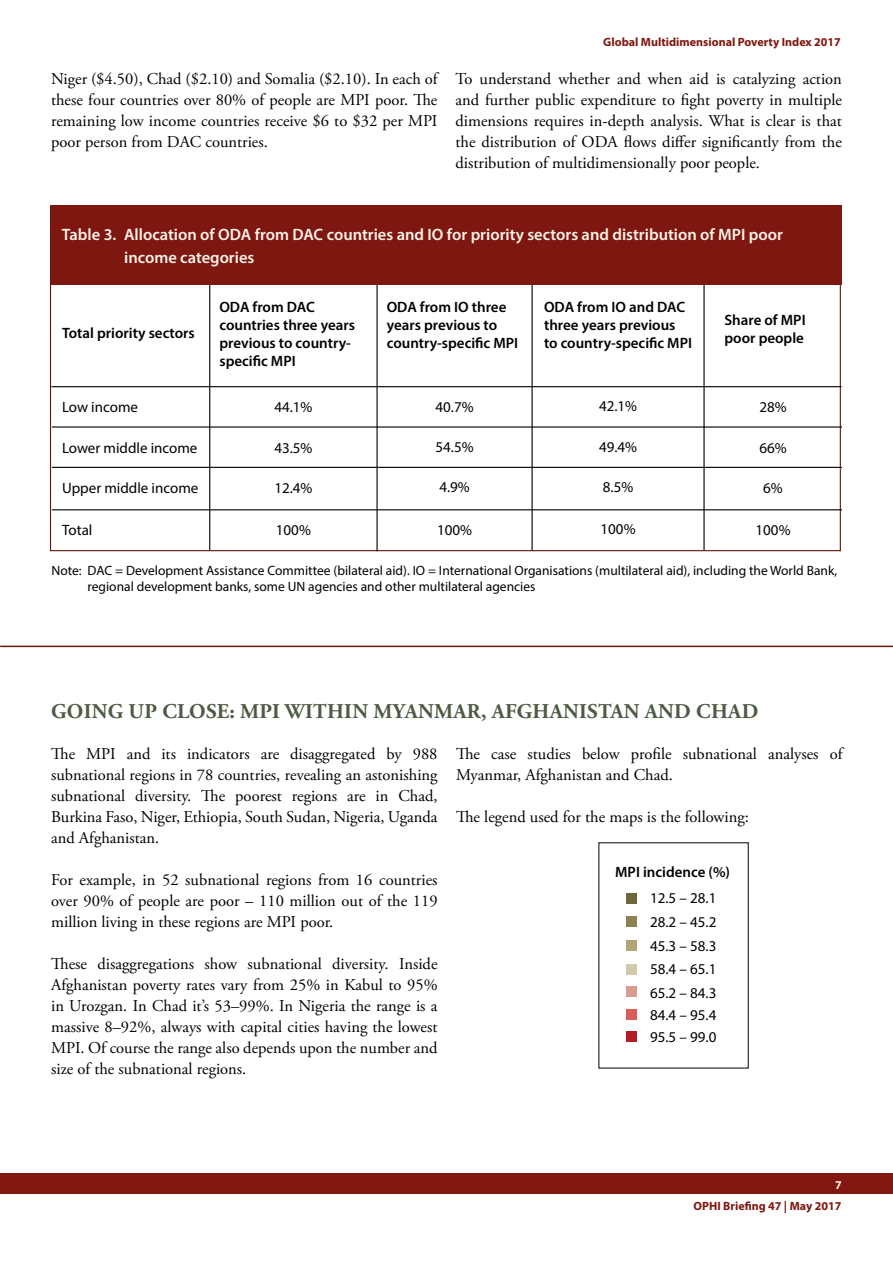
<style>
.page{position:relative;width:893px;height:1263px;background:#fff}
.page>*{position:absolute;margin:0;border:0;box-sizing:border-box;transform-origin:0 0}
.t1{font:700 21px "Adobe Garamond Pro";letter-spacing:.015em;color:#4c5c43}
.t2{font:16.5px/21px "Adobe Garamond Pro";color:#000;text-align:justify}
.t3{font:600 16.5px/22.5px "Myriad Pro";color:#fff3e8}
.t4{font:600 15px/18px "Myriad Pro";color:#000}
.t5{font:15px/23.5px "Myriad Pro";color:#000;text-align:justify}
.t6{font:13.5px/16.2px "Myriad Pro";color:#000}
.t7{font:700 12px "Myriad Pro";color:#801710}
.t8{font:700 12px "Myriad Pro";color:#fff3e8}
</style>
<div class="page">
<div style="left:0;top:1173px;width:893px;height:21px;background:#801710"></div>
<hr style="left:209px;top:285px;width:1px;height:265px;background:#000">
<hr style="left:376px;top:285px;width:2px;height:266px;background:#000">
<hr style="left:531px;top:285px;width:2px;height:265px;background:#000">
<hr style="left:703px;top:285px;width:2px;height:265px;background:#000">
<hr style="left:51px;top:386px;width:790px;height:1px;background:#000">
<hr style="left:52px;top:426px;width:790px;height:2px;background:#000">
<hr style="left:52px;top:467px;width:790px;height:1px;background:#000">
<hr style="left:52px;top:509px;width:790px;height:1px;background:#000">
<div style="left:51px;top:205px;width:790px;height:80px;background:#7d1710"></div>
<hr style="left:0;top:646px;width:893px;height:1px;background:#65160d">
<div style="left:626px;top:893px;width:10px;height:11px;background:#6e663d"></div>
<div style="left:626px;top:917px;width:10px;height:10px;background:#8c8252"></div>
<div style="left:626px;top:940px;width:10px;height:11px;background:#b0a675"></div>
<div style="left:626px;top:964px;width:10px;height:10px;background:#d1c9ab"></div>
<div style="left:626px;top:986px;width:10px;height:11px;background:#d99c91"></div>
<div style="left:626px;top:1009px;width:10px;height:11px;background:#d95e59"></div>
<div style="left:626px;top:1031px;width:10px;height:11px;background:#b31c24"></div>
<p class="t7" style="left:603px;top:34px;width:239px">Global Multidimensional Poverty Index 2017</p>
<p class="t2" style="left:51px;top:69px;width:388px">Niger ($4.50), Chad ($2.10) and Somalia ($2.10). In each of these four countries over 80% of people are MPI poor. The remaining low income countries receive $6 to $32 per MPI poor person from DAC countries.</p>
<p class="t2" style="left:455px;top:69px;width:388px">To understand whether and when aid is catalyzing action and further public expenditure to fight poverty in multiple dimensions requires in-depth analysis. What is clear is that the distribution of ODA flows differ significantly from the distribution of multidimensionally poor people.</p>
<p class="t3" style="left:124px;top:223px;width:660px;text-indent:-62px">Table 3. Allocation of ODA from DAC countries and IO for priority sectors and distribution of MPI poor income categories</p>
<p class="t4" style="left:62px;top:324px;width:134px">Total priority sectors</p>
<p class="t5" style="left:62px;top:395px;width:77px">Low income</p>
<p class="t5" style="left:62px;top:436px;width:137px">Lower middle income</p>
<p class="t5" style="left:62px;top:476px;width:138px">Upper middle income</p>
<p class="t5" style="left:62px;top:518px;width:32px">Total</p>
<p class="t4" style="left:219px;top:298px;width:137px">ODA from DAC countries three years previous to country&shy;specific MPI</p>
<p class="t4" style="left:387px;top:298px;width:133px">ODA from IO three years previous to country-specific MPI</p>
<p class="t4" style="left:544px;top:298px;width:149px">ODA from IO and DAC three years previous to country-specific MPI</p>
<p class="t5" style="left:274px;top:395px;width:40px">44.1%</p>
<p class="t5" style="left:274px;top:436px;width:40px">43.5%</p>
<p class="t5" style="left:274px;top:476px;width:40px">12.4%</p>
<p class="t5" style="left:276px;top:518px;width:36px">100%</p>
<p class="t5" style="left:436px;top:395px;width:40px">40.7%</p>
<p class="t5" style="left:436px;top:435px;width:40px">54.5%</p>
<p class="t5" style="left:439px;top:475px;width:32px">4.9%</p>
<p class="t5" style="left:437px;top:518px;width:36px">100%</p>
<p class="t5" style="left:599px;top:394px;width:40px">42.1%</p>
<p class="t5" style="left:599px;top:434px;width:40px">49.4%</p>
<p class="t5" style="left:603px;top:475px;width:32px">8.5%</p>
<p class="t5" style="left:601px;top:517px;width:36px">100%</p>
<p class="t4" style="left:724px;top:311px;width:83px">Share of MPI poor people</p>
<p class="t5" style="left:759px;top:395px;width:29px">28%</p>
<p class="t5" style="left:759px;top:436px;width:29px">66%</p>
<p class="t5" style="left:763px;top:476px;width:21px">6%</p>
<p class="t5" style="left:756px;top:518px;width:36px">100%</p>
<p class="t6" style="left:88px;top:562px;width:751px;text-indent:-36px">Note: DAC = Development Assistance Committee (bilateral aid). IO = International Organisations (multilateral aid), including the World Bank, regional development banks, some UN agencies and other multilateral agencies</p>
<p class="t1" style="left:51px;top:699px;width:709px">GOING UP CLOSE: MPI WITHIN MYANMAR, AFGHANISTAN AND CHAD</p>
<p class="t2" style="left:51px;top:744px;width:388px">The MPI and its indicators are disaggregated by 988 subnational regions in 78 countries, revealing an astonishing subnational diversity. The poorest regions are in Chad, Burkina Faso, Niger, Ethiopia, South Sudan, Nigeria, Uganda and Afghanistan.</p>
<p class="t2" style="left:51px;top:870px;width:388px">For example, in 52 subnational regions from 16 countries over 90% of people are poor – 110 million out of the 119 million living in these regions are MPI poor.</p>
<p class="t2" style="left:51px;top:954px;width:388px">These disaggregations show subnational diversity. Inside Afghanistan poverty rates vary from 25% in Kabul to 95% in Urozgan. In Chad it’s 53–99%. In Nigeria the range is a massive 8–92%, always with capital cities having the lowest MPI. Of course the range also depends upon the number and size of the subnational regions.</p>
<p class="t2" style="left:456px;top:744px;width:388px">The case studies below profile subnational analyses of<br>Myanmar, Afghanistan and Chad.</p>
<p class="t2" style="left:456px;top:807px;width:294px">The legend used for the maps is the following:</p>
<p class="t4" style="left:615px;top:862px;width:116px">MPI incidence (%)</p>
<p class="t5" style="left:650px;top:886px;width:68px">12.5 – 28.1<br>28.2 – 45.2<br>45.3 – 58.3<br>58.4 – 65.1<br>65.2 – 84.3</p>
<p class="t5" style="left:650px;top:1003px;width:68px;line-height:21.9px">84.4 – 95.4<br>95.5 – 99.0</p>
<p class="t8" style="left:835px;top:1177px;width:8px">7</p>
<p class="t7" style="left:694px;top:1198px;width:149px">OPHI Briefing 47 | May 2017</p>
</div>
